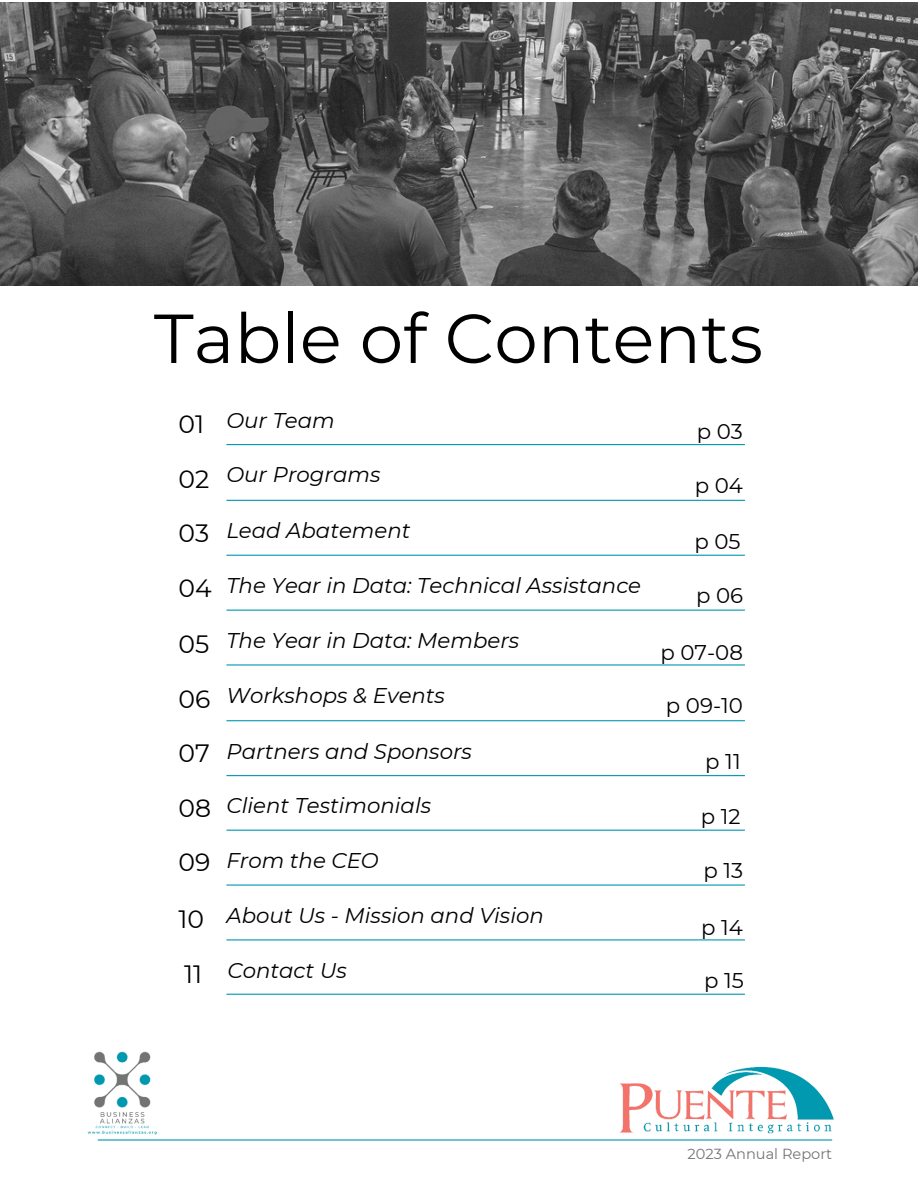
<style>
.page{position:relative;width:918px;height:1188px;background:#fff}
.page>*{position:absolute;margin:0;border:0;box-sizing:border-box;transform-origin:0 0}
.t1{font:69.15px "Montserrat";color:#000}
.t2{font:25.05px "Montserrat";color:#000}
.t3{font:italic 21.3px "Montserrat";color:#000}
.t4{font:21.3px "Montserrat";color:#000}
.t5{font:14.55px "Montserrat";color:#737575}
</style>
<div class="page">
<hr style="left:226px;top:444px;width:519px;height:1px;background:#0099b0">
<hr style="left:226px;top:500px;width:519px;height:1px;background:#0099b0">
<hr style="left:226px;top:555px;width:519px;height:1px;background:#0099b0">
<hr style="left:226px;top:610px;width:519px;height:1px;background:#0099b0">
<img style="left:619px;top:1066px;width:215px;height:75px">
<img style="left:87px;top:1051px;width:70px;height:90px">
<hr style="left:98px;top:1139px;width:734px;height:2px;background:#0099b0">
<hr style="left:226px;top:885px;width:519px;height:1px;background:#0099b0">
<hr style="left:226px;top:994px;width:519px;height:1px;background:#0099b0">
<hr style="left:226px;top:939px;width:519px;height:1px;background:#0099b0">
<img style="left:0;top:2px;width:918px;height:284px">
<hr style="left:226px;top:664px;width:519px;height:2px;background:#0099b0">
<hr style="left:226px;top:720px;width:519px;height:1px;background:#0099b0">
<hr style="left:226px;top:775px;width:519px;height:1px;background:#0099b0">
<hr style="left:226px;top:830px;width:519px;height:1px;background:#0099b0">
<p class="t1" style="left:154px;top:296px;width:611px">Table of Contents</p>
<p class="t2" style="left:179px;top:408px;width:27px">01</p>
<p class="t3" style="left:226px;top:407px;width:110px">Our Team</p>
<p class="t2" style="left:179px;top:464px;width:32px">02</p>
<p class="t3" style="left:226px;top:462px;width:156px">Our Programs</p>
<p class="t2" style="left:179px;top:518px;width:32px">03</p>
<p class="t3" style="left:226px;top:518px;width:185px">Lead Abatement</p>
<p class="t2" style="left:179px;top:572px;width:35px">04</p>
<p class="t3" style="left:226px;top:572px;width:416px">The Year in Data: Technical Assistance</p>
<p class="t2" style="left:179px;top:629px;width:32px">05</p>
<p class="t2" style="left:179px;top:684px;width:33px">06</p>
<p class="t3" style="left:226px;top:627px;width:294px">The Year in Data: Members</p>
<p class="t3" style="left:226px;top:682px;width:220px">Workshops &amp; Events</p>
<p class="t2" style="left:179px;top:738px;width:33px">07</p>
<p class="t3" style="left:226px;top:738px;width:247px">Partners and Sponsors</p>
<p class="t2" style="left:179px;top:793px;width:34px">08</p>
<p class="t3" style="left:226px;top:793px;width:206px">Client Testimonials</p>
<p class="t2" style="left:179px;top:847px;width:33px">09</p>
<p class="t3" style="left:226px;top:847px;width:154px">From the CEO</p>
<p class="t3" style="left:226px;top:902px;width:319px">About Us - Mission and Vision</p>
<p class="t2" style="left:179px;top:903px;width:27px">10</p>
<p class="t2" style="left:184px;top:959px;width:20px">11</p>
<p class="t3" style="left:227px;top:957px;width:121px">Contact Us</p>
<p class="t4" style="left:697px;top:419px;width:48px">p 03</p>
<p class="t4" style="left:695px;top:472px;width:50px">p 04</p>
<p class="t4" style="left:695px;top:528px;width:48px">p 05</p>
<p class="t4" style="left:696px;top:582px;width:49px">p 06</p>
<p class="t4" style="left:660px;top:639px;width:84px">p 07-08</p>
<p class="t4" style="left:666px;top:693px;width:78px">p 09-10</p>
<p class="t4" style="left:705px;top:749px;width:37px">p 11</p>
<p class="t4" style="left:701px;top:803px;width:41px">p 12</p>
<p class="t4" style="left:704px;top:857px;width:41px">p 13</p>
<p class="t4" style="left:701px;top:914px;width:43px">p 14</p>
<p class="t4" style="left:704px;top:968px;width:41px">p 15</p>
<p class="t5" style="left:688px;top:1144px;width:146px">2023 Annual Report</p>
</div>
